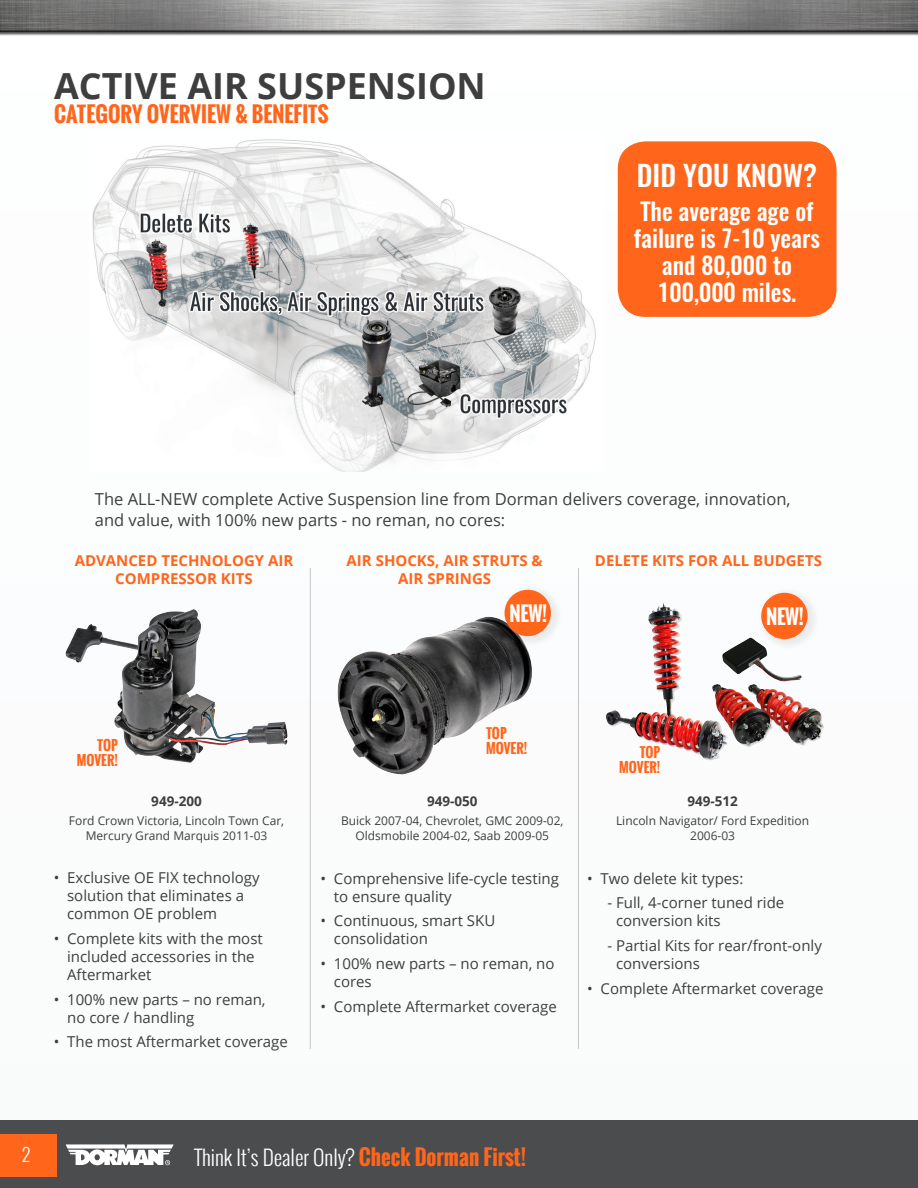
<style>
.page{position:relative;width:918px;height:1188px;background:#fbfbfc}
.page>*{position:absolute;margin:0;border:0;box-sizing:border-box;transform-origin:0 0}
.SectionHead{font:700 36px "Open Sans";color:#3e3e3f}
.SKUS{font:500 28.5px "Oswald";color:#fff}
.SKUS-2{font:500 24px/27px "Oswald";color:#fff;text-align:center}
.t1{font:300 21px "Oswald";color:#fff}
.SKUS-3{font:700 21px "Oswald";color:#ff661c}
.main-text{font:700 19.8px "Oswald";letter-spacing:-.02em;color:#fff}
.t2{font:300 18px "Oswald";color:#fff}
.t3{font:16.5px/21px "Open Sans";color:#3e3e3f}
.t4{font:15px/18px "Open Sans";color:#3e3e3f}
.t5{font:700 15px/18px "Open Sans";color:#ff661c;text-align:center}
.SKUS-4{font:700 13.5px/15px "Oswald";color:#ff661c;text-align:right}
.PartNumber{font:700 13.5px "Open Sans";color:#3e3e3f}
.App{font:12px/15px "Open Sans";color:#3e3e3f;text-align:center}
.s1{font-weight:700;color:#ff661c}
</style>
<div class="page">
<div style="left:0;top:1120px;width:918px;height:68px;background:#4b4c4d"></div>
<div style="left:0;top:1134px;width:56px;height:43px;background:#ff661c"></div>
<img style="left:0;top:0;width:918px;height:36px">
<svg style="left:66px;top:1144px;width:108px;height:21px"></svg>
<img style="left:66px;top:609px;width:222px;height:154px">
<img style="left:606px;top:603px;width:122px;height:157px">
<img style="left:337px;top:617px;width:195px;height:158px">
<hr style="left:310px;top:568px;width:1px;height:481px;background:#c3c4c3">
<hr style="left:578px;top:568px;width:1px;height:481px;background:#c3c4c3">
<img style="left:92px;top:139px;width:504px;height:333px">
<div style="left:499px;top:584px;width:65px;height:64px;background:#231f20;opacity:.08"></div>
<div style="left:505px;top:590px;width:46px;height:46px;background:#ff661c;border-radius:50%"></div>
<div style="left:756px;top:587px;width:64px;height:64px;background:#231f20;opacity:.08"></div>
<div style="left:761px;top:593px;width:47px;height:46px;background:#ff661c;border-radius:50%"></div>
<div style="left:619px;top:142px;width:217px;height:174px;background:#ff661c;border-radius:27px"></div>
<div style="left:618px;top:141px;width:219px;height:176px;border:2px solid #ff661c;border-radius:27px"></div>
<p class="SectionHead" style="left:54px;top:61px;width:433px">ACTIVE AIR SUSPENSION</p>
<p class="SKUS-3" style="left:54px;top:99px;width:276px">CATEGORY OVERVIEW &amp; BENEFITS</p>
<p class="SKUS" style="left:637px;top:156px;width:182px">DID YOU KNOW?</p>
<p class="SKUS-2" style="left:634px;top:198px;width:188px">The average age of failure is 7-10 years and 80,000 to<br>100,000 miles.</p>
<p class="t3" style="left:95px;top:488px;width:697px">The ALL-NEW complete Active Suspension line from Dorman delivers coverage, innovation, and value, with 100% new parts - no reman, no cores:</p>
<p class="t5" style="left:75px;top:552px;width:220px">ADVANCED TECHNOLOGY AIR<br>COMPRESSOR KITS</p>
<p class="t5" style="left:595px;top:552px;width:229px">DELETE KITS FOR ALL BUDGETS</p>
<p class="t5" style="left:347px;top:552px;width:198px">AIR SHOCKS, AIR STRUTS &amp;<br>AIR SPRINGS</p>
<p class="main-text" style="left:510px;top:599px;width:39px">NEW!</p>
<p class="main-text" style="left:766px;top:602px;width:39px">NEW!</p>
<p class="SKUS-4" style="left:77px;top:738px;width:43px">TOP<br>MOVER!</p>
<p class="PartNumber" style="left:151px;top:791px;width:52px">949-200</p>
<p class="App" style="left:69px;top:813px;width:217px">Ford Crown Victoria, Lincoln Town Car,<br>Mercury Grand Marquis 2011-03</p>
<p class="t4" style="left:67px;top:868px;width:194px;text-indent:-14px">• Exclusive OE FIX technology solution that eliminates a common OE problem</p>
<p class="t4" style="left:67px;top:929px;width:197px;text-indent:-14px">• Complete kits with the most included accessories in the<br>Aftermarket</p>
<p class="t4" style="left:67px;top:990px;width:200px;text-indent:-14px">• 100% new parts – no reman, no core / handling</p>
<p class="t4" style="left:54px;top:1033px;width:236px">• The most Aftermarket coverage</p>
<p class="SKUS-4" style="left:486px;top:725px;width:43px;text-align:left">TOP<br>MOVER!</p>
<p class="PartNumber" style="left:427px;top:791px;width:52px">949-050</p>
<p class="App" style="left:341px;top:813px;width:224px">Buick 2007-04, Chevrolet, GMC 2009-02,<br>Oldsmobile 2004-02, Saab 2009-05</p>
<p class="t4" style="left:334px;top:869px;width:227px;text-indent:-14px">• Comprehensive life-cycle testing to ensure quality</p>
<p class="t4" style="left:334px;top:911px;width:163px;text-indent:-14px">• Continuous, smart SKU consolidation</p>
<p class="t4" style="left:334px;top:954px;width:222px;text-indent:-14px">• 100% new parts – no reman, no cores</p>
<p class="t4" style="left:320px;top:997px;width:238px">• Complete Aftermarket coverage</p>
<p class="SKUS-4" style="left:619px;top:745px;width:43px">TOP<br>MOVER!</p>
<p class="PartNumber" style="left:687px;top:791px;width:52px">949-512</p>
<p class="App" style="left:616px;top:813px;width:195px">Lincoln Navigator/ Ford Expedition<br>2006-03</p>
<p class="t4" style="left:587px;top:869px;width:158px">• Two delete kit types:</p>
<p class="t4" style="left:616px;top:893px;width:170px;text-indent:-9px">- Full, 4-corner tuned ride conversion kits</p>
<p class="t4" style="left:616px;top:936px;width:207px;text-indent:-9px">- Partial Kits for rear/front-only conversions</p>
<p class="t4" style="left:587px;top:979px;width:238px">• Complete Aftermarket coverage</p>
<p class="t2" style="left:22px;top:1141px;width:10px">2</p>
<h3 class="t1" style="left:194px;top:1141px;width:333px">Think It’s Dealer Only? <span class="s1">Check Dorman First!</span></h3>
</div>
